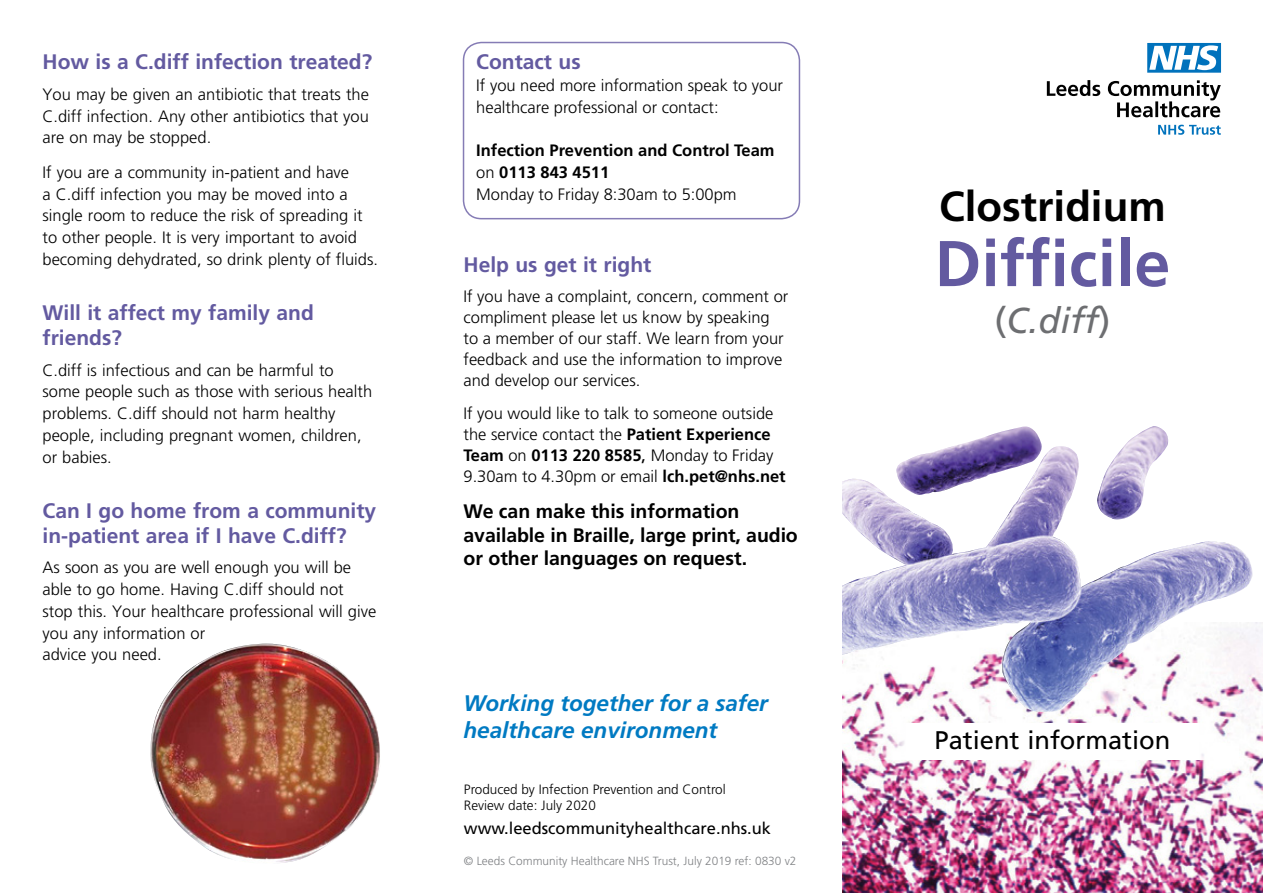
<style>
.page{position:relative;width:1263px;height:893px;background:#fff}
.page>*{position:absolute;margin:0;border:0;box-sizing:border-box;transform-origin:0 0}
.t1{font:700 64.5px "Frutiger";letter-spacing:.005em;color:#635aa0}
.t2{font:700 42px "Frutiger";color:#000}
.t3{font:italic 36px "Frutiger";color:#6d6e71}
.t4{font:25.5px "Frutiger";color:#000}
.t5{font:italic 700 22.5px/27px "Frutiger";color:#007ac2}
.t6{font:700 21px/25.2px "Frutiger";color:#635aa0}
.t7{font:700 19.5px/23.4px "Frutiger";color:#000}
.t8{font:300 16.5px/21.8px "Frutiger";color:#000}
.t9{font:700 16.5px/21.8px "Frutiger";color:#000}
.t10{font:16.5px "Frutiger";color:#000}
.t11{font:300 13.5px/16.2px "Frutiger";color:#000}
.t12{font:300 11.85px "Frutiger";color:#808285}
.s1{font-weight:300}
.s2{font-weight:700}
.s3{font-weight:400}
.s4{font-style:normal}
</style>
<div class="page">
<div style="left:463px;top:42px;width:337px;height:177px;border:2px solid #857cb5;border-radius:18px"></div>
<img style="left:842px;top:622px;width:421px;height:271px">
<img style="left:842px;top:426px;width:326px;height:285px">
<div style="left:842px;top:723px;width:421px;height:36px;background:#fff"></div>
<img style="left:150px;top:644px;width:230px;height:219px">
<svg style="left:1158px;top:125px;width:63px;height:10px"></svg>
<svg style="left:1047px;top:80px;width:174px;height:37px"></svg>
<svg style="left:1147px;top:43px;width:74px;height:30px"></svg>
<p class="t6" style="left:43px;top:49px;width:331px">How is a C.diff infection treated?</p>
<p class="t8" style="left:43px;top:83px;width:328px;text-align:justify">You may be given an antibiotic that treats the C.diff infection. Any other antibiotics that you are on may be stopped.</p>
<p class="t8" style="left:43px;top:161px;width:337px">If you are a community in-patient and have<br>a C.diff infection you may be moved into a single room to reduce the risk of spreading it to other people. It is very important to avoid becoming dehydrated, so drink plenty of fluids.</p>
<p class="t6" style="left:43px;top:300px;width:273px">Will it affect my family and friends?</p>
<p class="t8" style="left:43px;top:359px;width:331px">C.diff is infectious and can be harmful to some people such as those with serious health problems. C.diff should not harm healthy people, including pregnant women, children, or babies.</p>
<p class="t6" style="left:43px;top:498px;width:335px">Can I go home from a community in-patient area if I have C.diff?</p>
<p class="t8" style="left:43px;top:557px;width:335px">As soon as you are well enough you will be able to go home. Having C.diff should not stop this. Your healthcare professional will give you any information or<br>advice you need.</p>
<p class="t6" style="left:476px;top:49px;width:106px">Contact us</p>
<p class="t8" style="left:476px;top:75px;width:308px">If you need more information speak to your healthcare professional or contact:</p>
<p class="t9" style="left:476px;top:140px;width:300px">Infection Prevention and Control Team <span class="s1">on</span> 0113 843 4511<br><span class="s1">Monday to Friday 8:30am to 5:00pm</span></p>
<p class="t6" style="left:463px;top:252px;width:189px">Help us get it right</p>
<p class="t8" style="left:463px;top:285px;width:326px;line-height:21px">If you have a complaint, concern, comment or compliment please let us know by speaking to a member of our staff. We learn from your feedback and use the information to improve and develop our services.</p>
<p class="t8" style="left:463px;top:403px;width:324px;line-height:21px">If you would like to talk to someone outside the service contact the <span class="s2">Patient Experience Team</span> on <span class="s2">0113 220 8585</span><span class="s3">,</span> Monday to Friday 9.30am to 4.30pm or email <span class="s2">lch.pet@nhs.net</span></p>
<p class="t7" style="left:463px;top:500px;width:336px">We can make this information available in Braille, large print, audio or other languages on request.</p>
<h3 class="t5" style="left:463px;top:690px;width:306px">Working together for a safer healthcare environment</h3>
<p class="t11" style="left:464px;top:781px;width:263px">Produced by Infection Prevention and Control<br>Review date: July 2020</p>
<p class="t10" style="left:464px;top:819px;width:309px">www.leedscommunityhealthcare.nhs.uk</p>
<p class="t12" style="left:464px;top:854px;width:334px">© Leeds Community Healthcare NHS Trust, July 2019 ref: 0830 v2</p>
<h2 class="t2" style="left:939px;top:181px;width:228px">Clostridium</h2>
<h1 class="t1" style="left:935px;top:226px;width:237px">Difficile</h1>
<h3 class="t3" style="left:994px;top:300px;width:117px"><span class="s4">(</span>C.diff<span class="s4">)</span></h3>
<h3 class="t4" style="left:934px;top:725px;width:237px">Patient information</h3>
</div>
